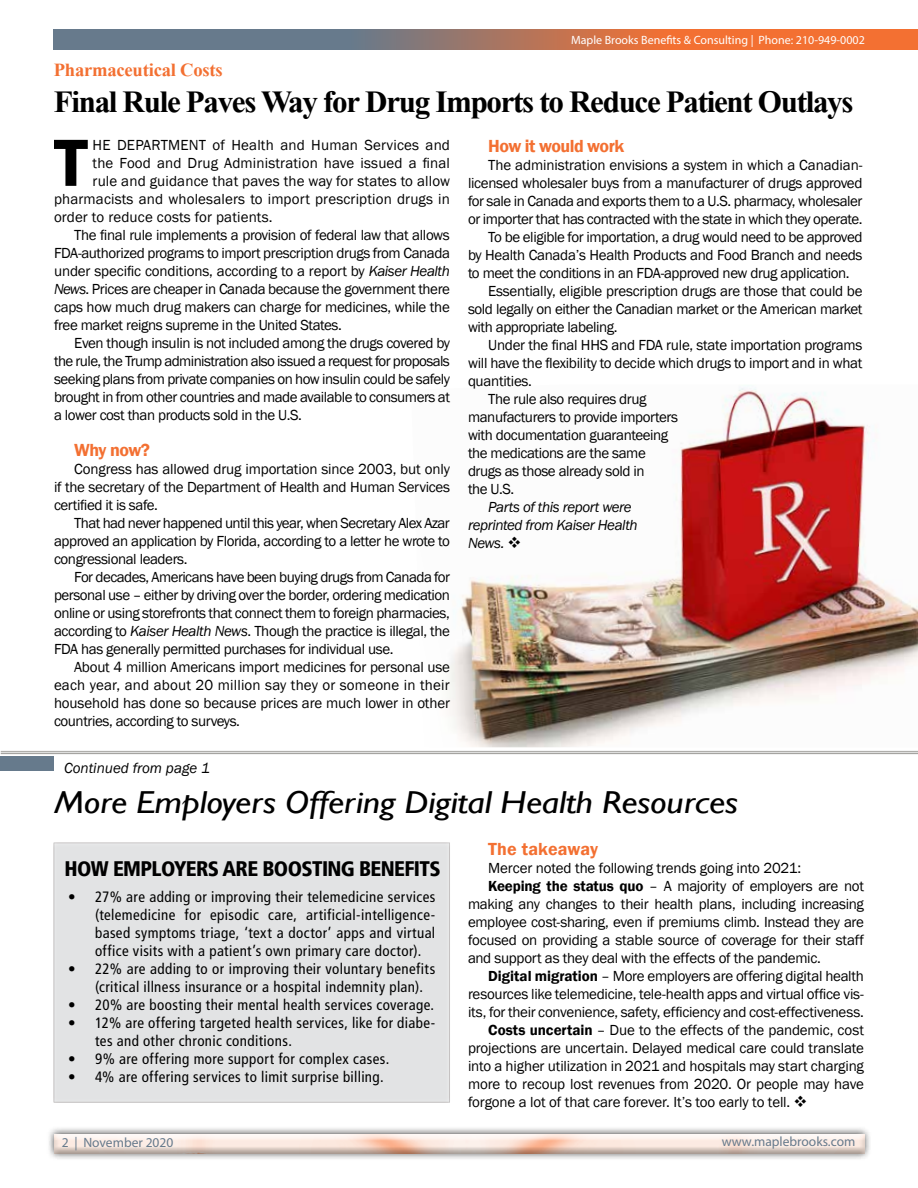
<style>
.page{position:relative;width:918px;height:1188px;background:#fff}
.page>*{position:absolute;margin:0;border:0;box-sizing:border-box;transform-origin:0 0}
.t1{font:600 69px "Franklin Gothic";color:#000}
.t2{font:700 37.5px "Shonar Bangla";letter-spacing:-.035em;color:#000}
.t3{font:italic 31.8px "Gill Sans";letter-spacing:-.005em;color:#000;scale:1.16 1}
.t4{font:700 22.5px "Shonar Bangla";letter-spacing:-.01em;color:#f37032}
.t5{font:900 condensed 21px "Frutiger LT";letter-spacing:-.03em;color:#000}
.t6{font:600 18px "Franklin Gothic";letter-spacing:-.025em;color:#f37032}
.t7{font:600 18px "Franklin Gothic";letter-spacing:.01em;color:#f37032}
.t8{font:15px/18px "Franklin Gothic";letter-spacing:-.02em;color:#000;text-align:justify}
.t9{font:condensed 15px/18px "Frutiger LT";letter-spacing:.025em;color:#000}
.t10{font:15px "Franklin Gothic";letter-spacing:.01em;color:#000}
.t11{font:15px "Franklin Gothic";letter-spacing:-.04em;color:#000}
.t12{font:italic 15px/18px "Franklin Gothic";letter-spacing:-.025em;color:#000}
.t13{font:italic 15px "Franklin Gothic";color:#000}
.t14{font:13.5px "Myriad Pro";color:#667a8c}
.t15{font:12px "Myriad Pro";color:#fff}
.s1{font-style:italic}
.s2{font-weight:600}
</style>
<div class="page">
<svg style="left:54px;top:29px;width:864px;height:21px;background:#a87561"></svg>
<div style="left:46px;top:1126px;width:826px;height:35px;background:#000;opacity:.75"></div>
<div style="left:52px;top:1134px;width:813px;height:7px;background:#fff;opacity:.75"></div>
<div style="left:52px;top:1136px;width:813px;height:19px;background:#7f7d79;opacity:.75"></div>
<img style="left:448px;top:388px;width:470px;height:359px">
<hr style="left:1px;top:751px;width:917px;height:1px;background:#7f7d79">
<hr style="left:1px;top:753px;width:917px;height:1px;background:#7f7d79">
<div style="left:0;top:756px;width:54px;height:14px;background:#667a8c"></div>
<div style="left:52px;top:841px;width:401px;height:262px;background:#e2e3e4"></div>
<p class="t15" style="left:571px;top:32px;width:295px">Maple Brooks Benefits &amp; Consulting | Phone: 210-949-0002</p>
<h3 class="t4" style="left:54px;top:57px;width:170px">Pharmaceutical Costs</h3>
<h2 class="t2" style="left:54px;top:81px;width:801px">Final Rule Paves Way for Drug Imports to Reduce Patient Outlays</h2>
<p class="t6" style="left:488px;top:135px;width:137px">How it would work</p>
<p class="t8" style="left:488px;top:156px;width:376px">The administration envisions a system in which a Canadian-</p>
<p class="t8" style="left:468px;top:174px;width:396px">licensed wholesaler buys from a manufacturer of drugs approved</p>
<p class="t8" style="left:468px;top:192px;width:396px">for sale in Canada and exports them to a U.S. pharmacy, wholesaler</p>
<p class="t8" style="left:468px;top:210px;width:396px">or importer that has contracted with the state in which they operate.</p>
<p class="t8" style="left:488px;top:228px;width:376px">To be eligible for importation, a drug would need to be approved</p>
<p class="t8" style="left:468px;top:246px;width:396px">by Health Canada’s Health Products and Food Branch and needs</p>
<p class="t8" style="left:468px;top:264px;width:383px">to meet the conditions in an FDA-approved new drug application.</p>
<p class="t8" style="left:488px;top:282px;width:376px">Essentially, eligible prescription drugs are those that could be</p>
<p class="t8" style="left:468px;top:300px;width:396px">sold legally on either the Canadian market or the American market</p>
<p class="t8" style="left:468px;top:318px;width:151px">with appropriate labeling.</p>
<p class="t8" style="left:488px;top:336px;width:376px">Under the final HHS and FDA rule, state importation programs</p>
<p class="t8" style="left:468px;top:354px;width:396px">will have the flexibility to decide which drugs to import and in what</p>
<p class="t8" style="left:468px;top:372px;width:66px">quantities.</p>
<p class="t8" style="left:488px;top:390px;width:160px">The rule also requires drug</p>
<p class="t8" style="left:468px;top:408px;width:212px">manufacturers to provide importers</p>
<p class="t8" style="left:468px;top:426px;width:202px">with documentation guaranteeing</p>
<p class="t8" style="left:468px;top:444px;width:179px">the medications are the same</p>
<p class="t8" style="left:468px;top:462px;width:178px">drugs as those already sold in</p>
<p class="t8" style="left:468px;top:480px;width:48px">the U.S.</p>
<p class="t12" style="left:468px;top:498px;width:171px;text-indent:20px">Parts of this report were reprinted from Kaiser Health<br>News. ❖</p>
<h1 class="t1" style="left:54px;top:120px;width:35px">T</h1>
<p class="t10" style="left:93px;top:136px;width:359px">HE DEPARTMENT of Health and Human Services and</p>
<p class="t10" style="left:93px;top:154px;width:359px">the Food and Drug Administration have issued a final</p>
<p class="t10" style="left:93px;top:172px;width:359px">rule and guidance that paves the way for states to allow</p>
<p class="t10" style="left:54px;top:190px;width:398px">pharmacists and wholesalers to import prescription drugs in</p>
<p class="t10" style="left:54px;top:208px;width:220px">order to reduce costs for patients.</p>
<p class="t8" style="left:74px;top:226px;width:377px">The final rule implements a provision of federal law that allows</p>
<p class="t8" style="left:54px;top:244px;width:398px">FDA-authorized programs to import prescription drugs from Canada</p>
<p class="t8" style="left:54px;top:262px;width:397px">under specific conditions, according to a report by <span class="s1">Kaiser Health</span></p>
<p class="t8" style="left:54px;top:280px;width:398px"><span class="s1">News</span>. Prices are cheaper in Canada because the government there</p>
<p class="t8" style="left:54px;top:298px;width:397px">caps how much drug makers can charge for medicines, while the</p>
<p class="t8" style="left:54px;top:316px;width:289px">free market reigns supreme in the United States.</p>
<p class="t8" style="left:74px;top:334px;width:377px">Even though insulin is not included among the drugs covered by</p>
<p class="t11" style="left:54px;top:352px;width:397px">the rule, the Trump administration also issued a request for proposals</p>
<p class="t8" style="left:54px;top:370px;width:398px">seeking plans from private companies on how insulin could be safely</p>
<p class="t8" style="left:54px;top:388px;width:398px">brought in from other countries and made available to consumers at</p>
<p class="t8" style="left:54px;top:406px;width:249px">a lower cost than products sold in the U.S.</p>
<p class="t6" style="left:74px;top:439px;width:77px">Why now?</p>
<p class="t8" style="left:54px;top:460px;width:398px;text-indent:20px">Congress has allowed drug importation since 2003, but only if the secretary of the Department of Health and Human Services certified it is safe.</p>
<p class="t8" style="left:54px;top:514px;width:398px;text-indent:20px">That had never happened until this year, when Secretary Alex Azar approved an application by Florida, according to a letter he wrote to congressional leaders.</p>
<p class="t8" style="left:54px;top:568px;width:398px;text-indent:20px">For decades, Americans have been buying drugs from Canada for personal use – either by driving over the border, ordering medication online or using storefronts that connect them to foreign pharmacies, according to <span class="s1">Kaiser Health News</span>. Though the practice is illegal, the FDA has generally permitted purchases for individual use.</p>
<p class="t8" style="left:54px;top:658px;width:398px;text-indent:20px">About 4 million Americans import medicines for personal use each year, and about 20 million say they or someone in their household has done so because prices are much lower in other countries, according to surveys.</p>
<p class="t13" style="left:64px;top:758px;width:147px">Continued from page 1</p>
<h3 class="t3" style="left:54px;top:784px;width:591px">More Employers Offering Digital Health Resources</h3>
<h3 class="t5" style="left:65px;top:856px;width:378px">HOW EMPLOYERS ARE BOOSTING BENEFITS</h3>
<p class="t9" style="left:95px;top:888px;width:342px;text-align:justify;text-indent:-27px">• 27% are adding or improving their telemedicine services (telemedicine for episodic care, artificial-intelligence&shy;based symptoms triage, ‘text a doctor’ apps and virtual office visits with a patient’s own primary care doctor).</p>
<p class="t9" style="left:95px;top:960px;width:342px;text-indent:-27px">• 22% are adding to or improving their voluntary benefits (critical illness insurance or a hospital indemnity plan).</p>
<p class="t9" style="left:68px;top:996px;width:368px">• 20% are boosting their mental health services coverage.</p>
<p class="t9" style="left:95px;top:1014px;width:342px;text-indent:-27px">• 12% are offering targeted health services, like for diabe&shy;tes and other chronic conditions.</p>
<p class="t9" style="left:68px;top:1050px;width:323px">• 9% are offering more support for complex cases.</p>
<p class="t9" style="left:68px;top:1068px;width:317px">• 4% are offering services to limit surprise billing.</p>
<p class="t7" style="left:488px;top:838px;width:112px">The takeaway</p>
<p class="t8" style="left:488px;top:859px;width:315px">Mercer noted the following trends going into 2021:</p>
<p class="t8" style="left:488px;top:877px;width:377px"><span class="s2">Keeping the status quo</span> – A majority of employers are not</p>
<p class="t8" style="left:468px;top:895px;width:397px">making any changes to their health plans, including increasing</p>
<p class="t8" style="left:468px;top:913px;width:397px">employee cost-sharing, even if premiums climb. Instead they are</p>
<p class="t8" style="left:468px;top:931px;width:398px">focused on providing a stable source of coverage for their staff</p>
<p class="t8" style="left:468px;top:949px;width:354px">and support as they deal with the effects of the pandemic.</p>
<p class="t8" style="left:488px;top:967px;width:377px"><span class="s2">Digital migration</span> – More employers are offering digital health</p>
<p class="t8" style="left:468px;top:985px;width:397px">resources like telemedicine, tele-health apps and virtual office vis-</p>
<p class="t8" style="left:468px;top:1003px;width:398px">its, for their convenience, safety, efficiency and cost-effectiveness.</p>
<p class="t8" style="left:488px;top:1021px;width:377px"><span class="s2">Costs uncertain</span> – Due to the effects of the pandemic, cost</p>
<p class="t8" style="left:468px;top:1039px;width:398px">projections are uncertain. Delayed medical care could translate</p>
<p class="t8" style="left:468px;top:1057px;width:398px">into a higher utilization in 2021 and hospitals may start charging</p>
<p class="t8" style="left:468px;top:1075px;width:398px">more to recoup lost revenues from 2020. Or people may have</p>
<p class="t8" style="left:468px;top:1093px;width:341px">forgone a lot of that care forever. It’s too early to tell. ❖</p>
<p class="t14" style="left:62px;top:1134px;width:113px">2 | November 2020</p>
<p class="t14" style="left:722px;top:1133px;width:135px">www.maplebrooks.com</p>
</div>
